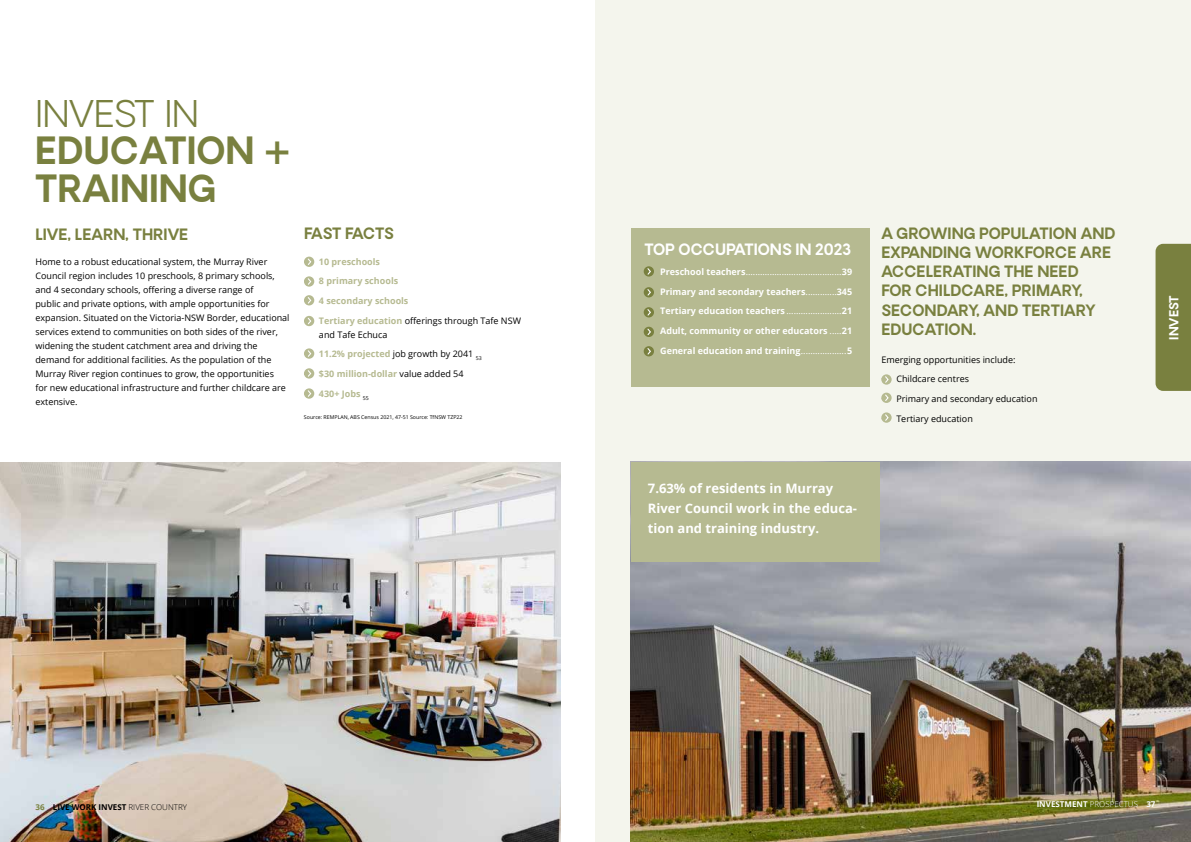
<style>
.page{position:relative;width:1191px;height:842px;background:#fff}
.page>*{position:absolute;margin:0;border:0;box-sizing:border-box;transform-origin:0 0}
.t1{font:700 36px/38px "Oakes Grotesk";color:#79803f}
.t2{font:300 36px "Oakes Grotesk";color:#79803f}
.t3{font:700 15px/19px "Oakes Grotesk";color:#79803f}
.t4{font:700 15px "Oakes Grotesk";color:#fff}
.t5{font:700 15px "Oakes Grotesk";letter-spacing:-.025em;color:#79803f}
.t6{font:700 13px/20px "Open Sans";color:#fff}
.t7{font:700 12px "Oakes Grotesk";color:#fff}
.t8{font:9px/14px "Open Sans";color:#000}
.t9{font:700 9px "Open Sans";color:#fff}
.t10{font:700 9px "Open Sans";color:#b6ba91}
.t11{font:9px "Open Sans";color:#fff}
.t12{font:700 8px "Open Sans";color:#000}
.t13{font:700 8px "Open Sans";color:#fff}
.t14{font:5.2px "Open Sans";color:#000}
.s1{font-weight:400}
.s2{color:#b6ba91}
.s3{font-weight:700;color:#b6ba91}
.s4{font-weight:400;color:#000}
.s5{color:#79803f}
.s6{font-weight:300}
.s7{font-weight:700}
</style>
<div class="page">
<div style="left:595px;top:0;width:596px;height:842px;background:#f4f5ed"></div>
<img style="left:631px;top:461px;width:560px;height:381px">
<img style="left:0;top:462px;width:560px;height:380px">
<svg style="left:881px;top:374px;width:10px;height:11px"></svg>
<svg style="left:884px;top:375px;width:5px;height:9px"></svg>
<div style="left:881px;top:393px;width:10px;height:10px;background:#b6ba91;border-radius:50%"></div>
<svg style="left:884px;top:393px;width:5px;height:8px"></svg>
<svg style="left:881px;top:412px;width:10px;height:11px"></svg>
<svg style="left:884px;top:413px;width:5px;height:9px"></svg>
<div style="left:631px;top:228px;width:238px;height:159px;background:#b6ba91"></div>
<svg style="left:643px;top:266px;width:11px;height:11px"></svg>
<svg style="left:646px;top:267px;width:6px;height:9px"></svg>
<svg style="left:643px;top:287px;width:11px;height:10px"></svg>
<svg style="left:646px;top:288px;width:6px;height:9px"></svg>
<svg style="left:643px;top:307px;width:11px;height:10px"></svg>
<svg style="left:646px;top:308px;width:6px;height:9px"></svg>
<svg style="left:643px;top:327px;width:11px;height:10px"></svg>
<svg style="left:646px;top:328px;width:6px;height:8px"></svg>
<svg style="left:643px;top:346px;width:11px;height:10px"></svg>
<svg style="left:646px;top:347px;width:6px;height:9px"></svg>
<div style="left:1155px;top:244px;width:36px;height:147px;background:#79803f"></div>
<div style="left:304px;top:257px;width:10px;height:10px;background:#b6ba91;border-radius:50%"></div>
<svg style="left:308px;top:257px;width:4px;height:8px"></svg>
<div style="left:304px;top:276px;width:10px;height:11px;background:#b6ba91;border-radius:50%"></div>
<svg style="left:307px;top:278px;width:5px;height:7px"></svg>
<div style="left:304px;top:295px;width:10px;height:10px;background:#b6ba91;border-radius:50%"></div>
<svg style="left:307px;top:297px;width:5px;height:8px"></svg>
<svg style="left:304px;top:316px;width:10px;height:10px"></svg>
<svg style="left:307px;top:317px;width:5px;height:8px"></svg>
<div style="left:304px;top:348px;width:10px;height:11px;background:#b6ba91;border-radius:50%"></div>
<svg style="left:308px;top:350px;width:4px;height:7px"></svg>
<div style="left:304px;top:368px;width:10px;height:11px;background:#b6ba91;border-radius:50%"></div>
<svg style="left:307px;top:370px;width:5px;height:7px"></svg>
<div style="left:304px;top:388px;width:10px;height:11px;background:#b6ba91;border-radius:50%"></div>
<svg style="left:307px;top:390px;width:5px;height:7px"></svg>
<div style="left:631px;top:462px;width:248px;height:99px;background:#b6ba91"></div>
<h1 class="t2" style="left:35px;top:91px;width:165px">INVEST IN</h1>
<h1 class="t1" style="left:35px;top:133px;width:257px">EDUCATION +<br>TRAINING</h1>
<h2 class="t3" style="left:35px;top:225px;width:154px">LIVE, LEARN, THRIVE</h2>
<p class="t8" style="left:35px;top:255px;width:256px">Home to a robust educational system, the Murray River Council region includes 10 preschools, 8 primary schools, and 4 secondary schools, offering a diverse range of<br>public and private options, with ample opportunities for expansion. Situated on the Victoria-NSW Border, educational services extend to communities on both sides of the river, widening the student catchment area and driving the demand for additional facilities. As the population of the Murray River region continues to grow, the opportunities<br>for new educational infrastructure and further childcare are extensive.</p>
<h2 class="t5" style="left:304px;top:224px;width:91px">FAST FACTS</h2>
<p class="t10" style="left:304px;top:255px;width:78px"><span class="s1">•</span> 10 preschools</p>
<p class="t10" style="left:304px;top:275px;width:96px"><span class="s1">•</span> 8 primary schools</p>
<p class="t10" style="left:304px;top:294px;width:106px"><span class="s1">•</span> 4 secondary schools</p>
<p class="t8" style="left:319px;top:313px;width:203px;text-indent:-15px"><span class="s2">•</span> <span class="s3">Tertiary education</span> offerings through Tafe NSW and Tafe Echuca</p>
<p class="t8" style="left:304px;top:347px;width:179px"><span class="s2">•</span> <span class="s3">11.2% projected</span> job growth by 2041 <sub>53</sub></p>
<p class="t10" style="left:304px;top:367px;width:161px"><span class="s4">•</span> $30 million-dollar <span class="s4">value added 54</span></p>
<p class="t10" style="left:304px;top:387px;width:66px"><span class="s1">•</span> 430+ Jobs <sub>55</sub></p>
<p class="t14" style="left:304px;top:414px;width:160px">Source: REMPLAN, ABS Census 2021, 47-51 Source: TfNSW TZP22</p>
<p class="t12" style="left:35px;top:801px;width:153px"><span class="s5">36</span> LIVE WORK INVEST <span class="s6">RIVER COUNTRY</span></p>
<h2 class="t4" style="left:644px;top:240px;width:208px">TOP OCCUPATIONS IN 2023</h2>
<p class="t11" style="left:645px;top:266px;width:209px"><span class="s7">• Preschool teachers</span>........................................<span class="s7">39</span></p>
<p class="t9" style="left:645px;top:285px;width:209px">• Primary and secondary teachers<span class="s1">.............</span>345</p>
<p class="t9" style="left:645px;top:305px;width:209px">• Tertiary education teachers <span class="s1">.......................</span>21</p>
<p class="t9" style="left:645px;top:324px;width:209px">• Adult, community or other educators <span class="s1">.....</span>21</p>
<p class="t9" style="left:645px;top:344px;width:209px">• General education and training<span class="s1">...................</span>5</p>
<h3 class="t6" style="left:648px;top:478px;width:211px">7.63% of residents in Murray<br>River Council work in the educa&shy;tion and training industry.</h3>
<h2 class="t3" style="left:881px;top:225px;width:236px">A GROWING POPULATION AND<br>EXPANDING WORKFORCE ARE<br>ACCELERATING THE NEED<br>FOR CHILDCARE, PRIMARY,<br>SECONDARY, AND TERTIARY<br>EDUCATION.</h2>
<p class="t8" style="left:881px;top:352px;width:136px">Emerging opportunities include:</p>
<p class="t8" style="left:881px;top:372px;width:89px">• Childcare centres</p>
<p class="t8" style="left:881px;top:391px;width:158px">• Primary and secondary education</p>
<p class="t8" style="left:881px;top:411px;width:93px">• Tertiary education</p>
<h3 class="t7" style="left:1166px;top:340px;width:46px;rotate:-90deg">INVEST</h3>
<p class="t13" style="left:1036px;top:798px;width:120px">INVESTMENT <span class="s6">PROSPECTUS</span> 37</p>
</div>
